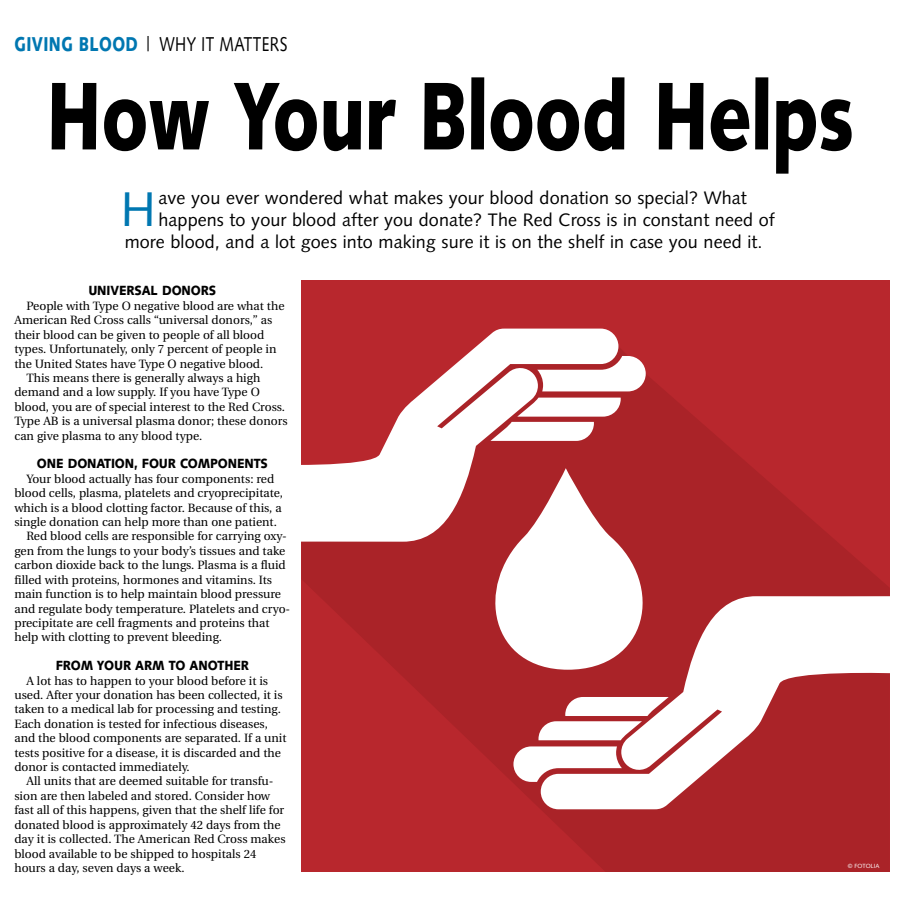
<style>
.page{position:relative;width:900px;height:908px;background:#fff}
.page>*{position:absolute;margin:0;border:0;box-sizing:border-box;transform-origin:0 0}
.t1{font:900 96px "Syntax";letter-spacing:-.015em;color:#000;scale:.77 1}
.t2{font:48.6px "Syntax";color:#0077b1}
.t3{font:20px "Syntax";letter-spacing:.025em;color:#000;scale:.77 1}
.t4{font:18px "Syntax";letter-spacing:.005em;color:#000}
.t5{font:900 13.3px "Syntax";letter-spacing:-.01em;color:#000;scale:.91 1}
.t6{font:12px/14.4px "Utopia";color:#000}
.t7{font:6px "Syntax";color:#fff}
.s1{font-weight:900;color:#0077b1}
</style>
<div class="page">
<div style="left:301px;top:280px;width:589px;height:591px;background:#b8272d"></div>
<svg style="left:301px;top:346px;width:589px;height:525px"></svg>
<svg style="left:301px;top:328px;width:317px;height:213px;fill:#fcf7f7"></svg>
<svg style="left:537px;top:356px;width:109px;height:35px"></svg>
<svg style="left:517px;top:397px;width:104px;height:19px;background:#f5e6e7"></svg>
<svg style="left:490px;top:422px;width:104px;height:19px;background:#f5e7e8"></svg>
<svg style="left:541px;top:595px;width:349px;height:214px;fill:#aa2328"></svg>
<svg style="left:513px;top:746px;width:109px;height:35px;background:#edd2d3"></svg>
<svg style="left:538px;top:721px;width:104px;height:19px;background:#f6e8e8"></svg>
<svg style="left:565px;top:696px;width:104px;height:19px;background:#f2ddde"></svg>
<svg style="left:474px;top:468px;width:192px;height:201px"></svg>
<h3 class="t3" style="left:14px;top:32px;width:356px"><span class="s1">GIVING BLOOD</span> | WHY IT MATTERS</h3>
<h1 class="t1" style="left:46px;top:59px;width:1051px">How Your Blood Helps</h1>
<h2 class="t2" style="left:121px;top:180px;width:37px">H</h2>
<h3 class="t4" style="left:158px;top:187px;width:590px">ave you ever wondered what makes your blood donation so special? What</h3>
<h3 class="t4" style="left:158px;top:209px;width:618px">happens to your blood after you donate? The Red Cross is in constant need of</h3>
<h3 class="t4" style="left:125px;top:231px;width:639px">more blood, and a lot goes into making sure it is on the shelf in case you need it.</h3>
<p class="t5" style="left:89px;top:283px;width:142px">UNIVERSAL DONORS</p>
<p class="t6" style="left:26px;top:299px;width:260px">People with Type O negative blood are what the</p>
<p class="t6" style="left:14px;top:313px;width:259px">American Red Cross calls “universal donors,” as</p>
<p class="t6" style="left:14px;top:327px;width:251px">their blood can be given to people of all blood</p>
<p class="t6" style="left:14px;top:342px;width:264px">types. Unfortunately, only 7 percent of people in</p>
<p class="t6" style="left:14px;top:356px;width:250px">the United States have Type O negative blood.</p>
<p class="t6" style="left:26px;top:371px;width:235px">This means there is generally always a high</p>
<p class="t6" style="left:14px;top:385px;width:247px">demand and a low supply. If you have Type O</p>
<p class="t6" style="left:14px;top:399px;width:272px">blood, you are of special interest to the Red Cross.</p>
<p class="t6" style="left:14px;top:414px;width:275px">Type AB is a universal plasma donor; these donors</p>
<p class="t6" style="left:14px;top:428px;width:189px">can give plasma to any blood type.</p>
<p class="t5" style="left:37px;top:456px;width:255px">ONE DONATION, FOUR COMPONENTS</p>
<p class="t6" style="left:26px;top:471px;width:249px">Your blood actually has four components: red</p>
<p class="t6" style="left:14px;top:486px;width:270px">blood cells, plasma, platelets and cryoprecipitate,</p>
<p class="t6" style="left:14px;top:500px;width:269px">which is a blood clotting factor. Because of this, a</p>
<p class="t6" style="left:14px;top:515px;width:264px">single donation can help more than one patient.</p>
<p class="t6" style="left:26px;top:529px;width:262px">Red blood cells are responsible for carrying oxy-</p>
<p class="t6" style="left:14px;top:543px;width:273px">gen from the lungs to your body’s tissues and take</p>
<p class="t6" style="left:14px;top:558px;width:273px">carbon dioxide back to the lungs. Plasma is a fluid</p>
<p class="t6" style="left:14px;top:572px;width:259px">filled with proteins, hormones and vitamins. Its</p>
<p class="t6" style="left:14px;top:587px;width:268px">main function is to help maintain blood pressure</p>
<p class="t6" style="left:14px;top:601px;width:277px">and regulate body temperature. Platelets and cryo-</p>
<p class="t6" style="left:14px;top:615px;width:257px">precipitate are cell fragments and proteins that</p>
<p class="t6" style="left:14px;top:630px;width:209px">help with clotting to prevent bleeding.</p>
<p class="t5" style="left:56px;top:657px;width:214px">FROM YOUR ARM TO ANOTHER</p>
<p class="t6" style="left:14px;top:673px;width:274px;text-indent:12px">A lot has to happen to your blood before it is used. After your donation has been collected, it is taken to a medical lab for processing and testing.<br>Each donation is tested for infectious diseases, and the blood components are separated. If a unit tests positive for a disease, it is discarded and the donor is contacted immediately.</p>
<p class="t6" style="left:14px;top:774px;width:273px;text-indent:12px">All units that are deemed suitable for transfu&shy;sion are then labeled and stored. Consider how fast all of this happens, given that the shelf life for donated blood is approximately 42 days from the day it is collected. The American Red Cross makes blood available to be shipped to hospitals 24 hours a day, seven days a week.</p>
<p class="t7" style="left:848px;top:861px;width:33px">© FOTOLIA</p>
</div>
